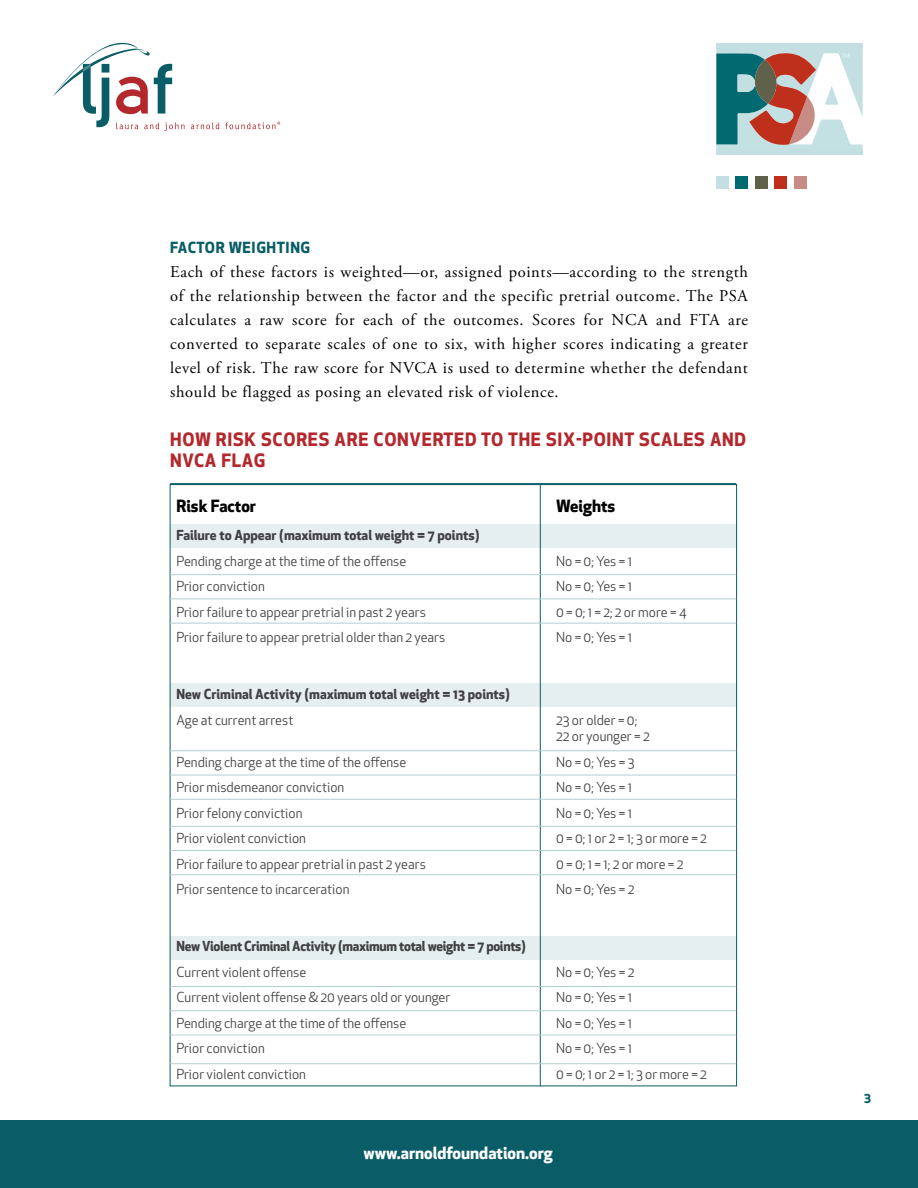
<style>
.page{position:relative;width:918px;height:1188px;background:#fff}
.page>*{position:absolute;margin:0;border:0;box-sizing:border-box;transform-origin:0 0}
.t1{font:700 18px/21.6px "Apex New";letter-spacing:.04em;color:#b3282d}
.t2{font:16.5px/24px "Adobe Garamond Pro";letter-spacing:.04em;color:#000;text-align:justify}
.t3{font:700 16.5px "Apex New";color:#fff}
.t4{font:700 16.5px "Apex New";color:#000}
.t5{font:700 15px "Apex New";letter-spacing:.04em;color:#0a5d66}
.t6{font:13.5px/25.5px "Apex New";color:#414042}
.t7{font:700 13.5px "Apex New";color:#414042}
.t8{font:700 13.5px "Apex New";letter-spacing:-.02em;color:#414042}
.t9{font:700 12px "Apex New";color:#0a5d66}
.t10{font:5.7px "Apex New";color:#fff}
</style>
<div class="page">
<svg style="left:191px;top:122px;width:28px;height:7px"></svg>
<svg style="left:53px;top:43px;width:132px;height:88px"></svg>
<svg style="left:225px;top:122px;width:55px;height:7px"></svg>
<svg style="left:716px;top:49px;width:147px;height:100px"></svg>
<div style="left:716px;top:176px;width:12px;height:13px;background:#c3dfe1"></div>
<div style="left:736px;top:176px;width:12px;height:13px;background:#006a71"></div>
<div style="left:755px;top:176px;width:12px;height:13px;background:#5f614b"></div>
<div style="left:775px;top:176px;width:12px;height:13px;background:#be2f1b"></div>
<div style="left:794px;top:176px;width:13px;height:13px;background:#c68c85"></div>
<div style="left:716px;top:44px;width:147px;height:5px;background:#c3dfe1"></div>
<div style="left:716px;top:149px;width:147px;height:5px;background:#c3dfe1"></div>
<div style="left:0;top:1120px;width:918px;height:68px;background:#0a5d66"></div>
<div style="left:170px;top:524px;width:566px;height:24px;background:#e6eff0"></div>
<div style="left:170px;top:683px;width:566px;height:24px;background:#e6eff0"></div>
<div style="left:170px;top:936px;width:566px;height:23px;background:#e6eff0"></div>
<hr style="left:170px;top:483px;width:566px;height:2px;background:#0a5d66">
<hr style="left:540px;top:485px;width:1px;height:601px;background:#0a5d66">
<hr style="left:170px;top:574px;width:566px;height:1px;background:#b5ced1">
<hr style="left:170px;top:599px;width:566px;height:1px;background:#b5ced1">
<hr style="left:170px;top:623px;width:566px;height:1px;background:#b5ced1">
<hr style="left:170px;top:751px;width:566px;height:1px;background:#b5ced1">
<hr style="left:170px;top:775px;width:566px;height:1px;background:#b5ced1">
<hr style="left:170px;top:799px;width:566px;height:1px;background:#b5ced1">
<hr style="left:170px;top:826px;width:566px;height:1px;background:#b5ced1">
<hr style="left:170px;top:850px;width:566px;height:1px;background:#b5ced1">
<hr style="left:170px;top:875px;width:566px;height:1px;background:#b5ced1">
<hr style="left:170px;top:986px;width:566px;height:1px;background:#b5ced1">
<hr style="left:170px;top:1011px;width:566px;height:1px;background:#b5ced1">
<hr style="left:170px;top:1035px;width:566px;height:1px;background:#b5ced1">
<hr style="left:170px;top:1063px;width:566px;height:1px;background:#b5ced1">
<p class="t5" style="left:170px;top:237px;width:142px">FACTOR WEIGHTING</p>
<p class="t2" style="left:170px;top:261px;width:579px">Each of these factors is weighted—or, assigned points—according to the strength of the relationship between the factor and the specific pretrial outcome. The PSA calculates a raw score for each of the outcomes. Scores for NCA and FTA are converted to separate scales of one to six, with higher scores indicating a greater level of risk. The raw score for NVCA is used to determine whether the defendant should be flagged as posing an elevated risk of violence.</p>
<h1 class="t1" style="left:170px;top:427px;width:578px">HOW RISK SCORES ARE CONVERTED TO THE SIX-POINT SCALES AND<br>NVCA FLAG</h1>
<p class="t4" style="left:176px;top:494px;width:81px">Risk Factor</p>
<p class="t7" style="left:176px;top:525px;width:305px">Failure to Appear (maximum total weight = 7 points)</p>
<p class="t6" style="left:176px;top:548px;width:271px">Pending charge at the time of the offense<br>Prior conviction<br>Prior failure to appear pretrial in past 2 years Prior failure to appear pretrial older than 2 years</p>
<p class="t4" style="left:556px;top:494px;width:61px">Weights</p>
<p class="t6" style="left:556px;top:548px;width:132px">No = 0; Yes = 1<br>No = 0; Yes = 1<br>0 = 0; 1 = 2; 2 or more = 4<br>No = 0; Yes = 1</p>
<p class="t7" style="left:176px;top:684px;width:335px">New Criminal Activity (maximum total weight = 13 points)</p>
<p class="t6" style="left:176px;top:707px;width:119px">Age at current arrest</p>
<p class="t6" style="left:176px;top:749px;width:251px">Pending charge at the time of the offense Prior misdemeanor conviction<br>Prior felony conviction<br>Prior violent conviction<br>Prior failure to appear pretrial in past 2 years Prior sentence to incarceration</p>
<p class="t8" style="left:176px;top:936px;width:351px">New Violent Criminal Activity (maximum total weight = 7 points)</p>
<p class="t6" style="left:176px;top:959px;width:276px">Current violent offense<br>Current violent offense &amp; 20 years old or younger<br>Pending charge at the time of the offense<br>Prior conviction<br>Prior violent conviction</p>
<p class="t6" style="left:556px;top:712px;width:95px;line-height:16.5px">23 or older = 0;<br>22 or younger = 2</p>
<p class="t6" style="left:556px;top:749px;width:152px">No = 0; Yes = 3<br>No = 0; Yes = 1<br>No = 0; Yes = 1<br>0 = 0; 1 or 2 = 1; 3 or more = 2<br>0 = 0; 1 = 1; 2 or more = 2<br>No = 0; Yes = 2</p>
<p class="t6" style="left:556px;top:959px;width:152px">No = 0; Yes = 2<br>No = 0; Yes = 1<br>No = 0; Yes = 1<br>No = 0; Yes = 1<br>0 = 0; 1 or 2 = 1; 3 or more = 2</p>
<p class="t3" style="left:363px;top:1141px;width:191px">www.arnoldfoundation.org</p>
<p class="t10" style="left:842px;top:52px;width:9px">TM</p>
<p class="t9" style="left:864px;top:1089px;width:9px">3</p>
</div>
